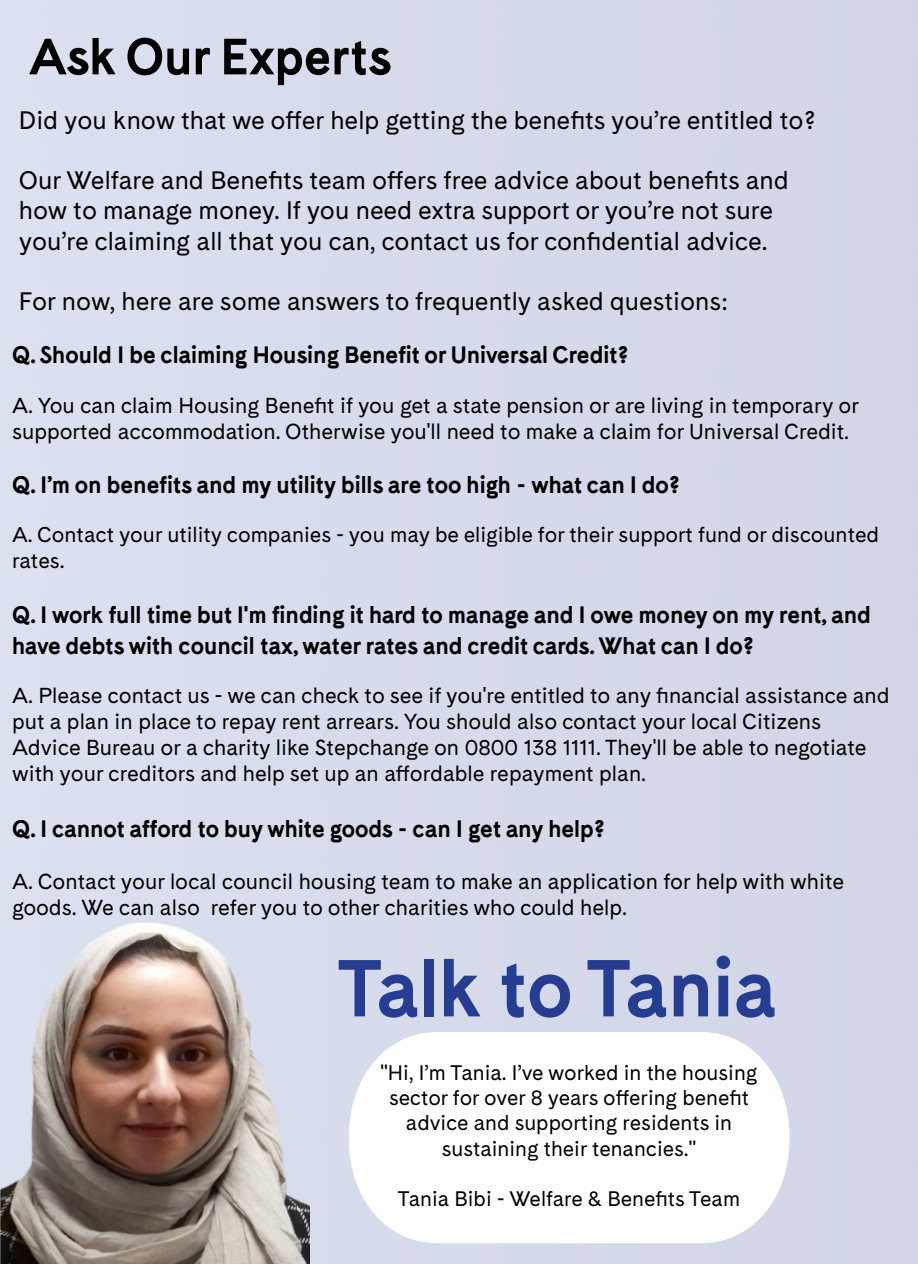
<style>
.page{position:relative;width:918px;height:1264px;background:#fff}
.page>*{position:absolute;margin:0;border:0;box-sizing:border-box;transform-origin:0 0}
.t1{font:700 85.5px "Cadiz";color:#263d91}
.t2{font:700 54px "Cadiz";color:#000}
.t3{font:25.2px/30.3px "Cadiz";color:#000}
.t4{font:700 25.2px/30.3px "Cadiz";color:#000}
.t5{font:21.6px/26px "Cadiz";color:#000}
.t6{font:21.3px/25.5px "Cadiz";color:#000}
.t7{font:21px/25.2px "Cadiz";color:#000;text-align:center}
</style>
<div class="page">
<svg style="left:349px;top:1032px;width:441px;height:211px"></svg>
<img style="left:0;top:920px;width:310px;height:344px">
<h2 class="t2" style="left:29px;top:22px;width:364px">Ask Our Experts</h2>
<p class="t3" style="left:19px;top:106px;width:798px">Did you know that we offer help getting the benefits you’re entitled to?</p>
<p class="t3" style="left:19px;top:166px;width:771px">Our Welfare and Benefits team offers free advice about benefits and how to manage money. If you need extra support or you’re not sure you’re claiming all that you can, contact us for confidential advice.</p>
<p class="t3" style="left:19px;top:287px;width:710px">For now, here are some answers to frequently asked questions:</p>
<p class="t4" style="left:12px;top:340px;width:617px">Q. Should I be claiming Housing Benefit or Universal Credit?</p>
<p class="t5" style="left:12px;top:393px;width:848px">A. You can claim Housing Benefit if you get a state pension or are living in temporary or supported accommodation. Otherwise you'll need to make a claim for Universal Credit.</p>
<p class="t4" style="left:12px;top:469px;width:669px">Q. I’m on benefits and my utility bills are too high - what can I do?</p>
<p class="t6" style="left:12px;top:523px;width:868px">A. Contact your utility companies - you may be eligible for their support fund or discounted rates.</p>
<p class="t4" style="left:12px;top:600px;width:860px">Q. I work full time but I'm finding it hard to manage and I owe money on my rent, and have debts with council tax, water rates and credit cards. What can I do?</p>
<p class="t5" style="left:12px;top:684px;width:879px">A. Please contact us - we can check to see if you're entitled to any financial assistance and put a plan in place to repay rent arrears. You should also contact your local Citizens Advice Bureau or a charity like Stepchange on 0800 138 1111. They'll be able to negotiate with your creditors and help set up an affordable repayment plan.</p>
<p class="t4" style="left:12px;top:813px;width:594px">Q. I cannot afford to buy white goods - can I get any help?</p>
<p class="t5" style="left:12px;top:870px;width:834px">A. Contact your local council housing team to make an application for help with white goods. We can also refer you to other charities who could help.</p>
<h1 class="t1" style="left:338px;top:933px;width:440px">Talk to Tania</h1>
<p class="t7" style="left:381px;top:1061px;width:378px">"Hi, I’m Tania. I’ve worked in the housing sector for over 8 years offering benefit advice and supporting residents in sustaining their tenancies."</p>
<p class="t7" style="left:398px;top:1187px;width:344px">Tania Bibi - Welfare &amp; Benefits Team</p>
</div>
